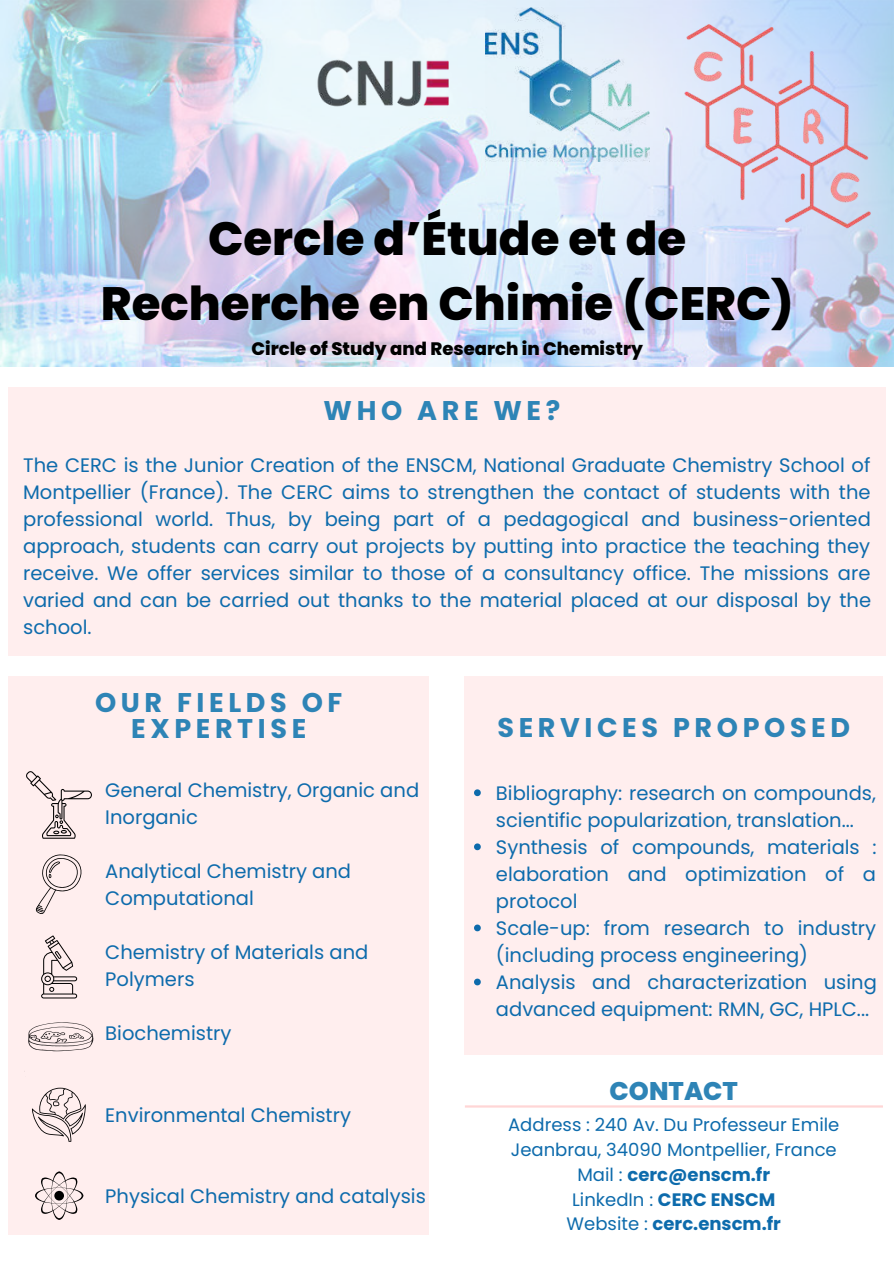
<style>
.page{position:relative;width:894px;height:1264px;background:#fff}
.page>*{position:absolute;margin:0;border:0;box-sizing:border-box;transform-origin:0 0}
.t1{font:800 46.65px/65.2px "Poppins";color:#000;text-align:center}
.t2{font:700 27px/26px "Poppins";letter-spacing:.17em;color:#2e84b6;text-align:center}
.t3{font:800 25.5px "Poppins";color:#2e84b6}
.t4{font:19.5px/27px "Poppins";color:#0d6bac}
.t5{font:18px/24.8px "Poppins";color:#0d6bac;text-align:center}
.t6{font:800 18px "Poppins";color:#000}
.s1{font-weight:700}
</style>
<div class="page">
<img style="left:0;top:0;width:893px;height:366px">
<img style="left:670px;top:15px;width:212px;height:219px">
<img style="left:485px;top:8px;width:164px;height:153px">
<div style="left:8px;top:387px;width:877px;height:268px;background:#fee"></div>
<div style="left:8px;top:676px;width:420px;height:559px;background:#fee"></div>
<div style="left:465px;top:676px;width:417px;height:379px;background:#fee"></div>
<svg style="left:36px;top:854px;width:46px;height:60px"></svg>
<svg style="left:41px;top:935px;width:36px;height:63px"></svg>
<svg style="left:28px;top:1022px;width:65px;height:29px"></svg>
<svg style="left:26px;top:771px;width:66px;height:67px"></svg>
<svg style="left:32px;top:1087px;width:54px;height:54px"></svg>
<img style="left:304px;top:54px;width:160px;height:70px">
<hr style="left:465px;top:1105px;width:417px;height:2px;background:#ffd6d6">
<svg style="left:35px;top:1171px;width:48px;height:48px"></svg>
<svg style="left:474px;top:789px;width:6px;height:7px"></svg>
<svg style="left:474px;top:843px;width:6px;height:7px"></svg>
<svg style="left:474px;top:924px;width:6px;height:7px"></svg>
<svg style="left:474px;top:978px;width:6px;height:7px"></svg>
<h1 class="t1" style="left:101px;top:206px;width:694px">Cercle d’Étude et de<br>Recherche en Chimie (CERC)</h1>
<p class="t6" style="left:251px;top:338px;width:393px">Circle of Study and Research in Chemistry</p>
<h2 class="t2" style="left:323px;top:398px;width:238px">WHO ARE WE?</h2>
<p class="t4" style="left:23px;top:451px;width:849px;text-align:justify">The CERC is the Junior Creation of the ENSCM, National Graduate Chemistry School of Montpellier (France). The CERC aims to strengthen the contact of students with the professional world. Thus, by being part of a pedagogical and business-oriented approach, students can carry out projects by putting into practice the teaching they receive. We offer services similar to those of a consultancy office. The missions are varied and can be carried out thanks to the material placed at our disposal by the school.</p>
<h2 class="t2" style="left:95px;top:690px;width:249px">OUR FIELDS OF<br>EXPERTISE</h2>
<p class="t4" style="left:105px;top:776px;width:315px">General Chemistry, Organic and<br>Inorganic</p>
<p class="t4" style="left:105px;top:858px;width:247px">Analytical Chemistry and<br>Computational</p>
<p class="t4" style="left:105px;top:939px;width:264px">Chemistry of Materials and<br>Polymers</p>
<p class="t4" style="left:105px;top:1020px;width:128px">Biochemistry</p>
<p class="t4" style="left:105px;top:1101px;width:247px">Environmental Chemistry</p>
<p class="t4" style="left:105px;top:1182px;width:322px">Physical Chemistry and catalysis</p>
<h2 class="t2" style="left:497px;top:714px;width:354px">SERVICES PROPOSED</h2>
<p class="t4" style="left:496px;top:779px;width:382px">Bibliography: research on compounds, scientific popularization, translation...<br>Synthesis of compounds, materials : elaboration and optimization of a protocol<br>Scale-up: from research to industry (including process engineering)<br>Analysis and characterization using advanced equipment: RMN, GC, HPLC...</p>
<h3 class="t3" style="left:609px;top:1076px;width:130px">CONTACT</h3>
<p class="t5" style="left:508px;top:1112px;width:333px">Address : 240 Av. Du Professeur Emile<br>Jeanbrau, 34090 Montpellier, France<br>Mail : <span class="s1">cerc@enscm.fr<br></span>LinkedIn : <span class="s1">CERC ENSCM<br></span>Website : <span class="s1">cerc.enscm.fr</span></p>
</div>
